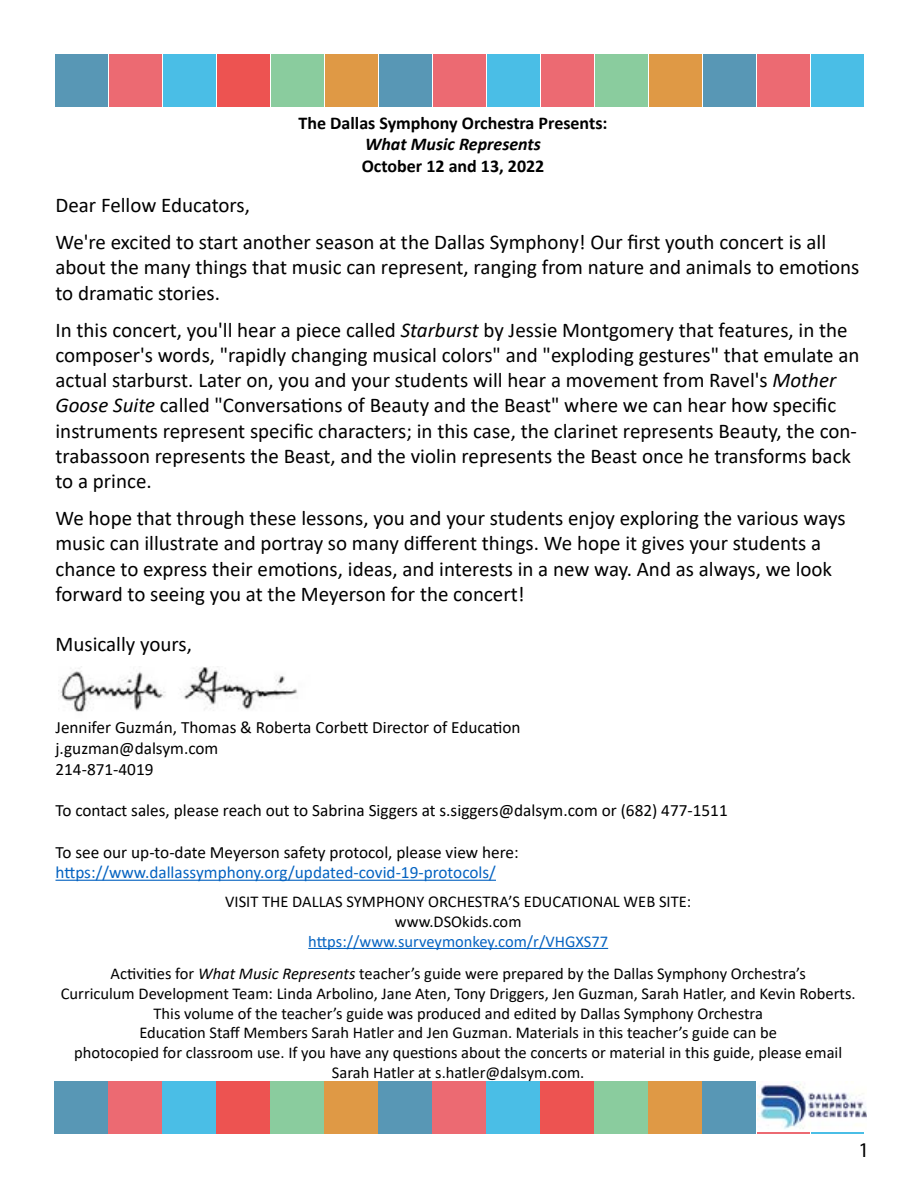
<style>
.page{position:relative;width:918px;height:1188px;background:#fff}
.page>*{position:absolute;margin:0;border:0;box-sizing:border-box;transform-origin:0 0}
.t1{font:21px/25.2px "Calibri";color:#000}
.t2{font:21px "Myriad Pro";color:#000}
.t3{font:700 18px "Calibri";color:#000}
.t4{font:italic 700 18px "Calibri";color:#000}
.t5{font:17.25px/20.7px "Calibri";color:#000}
.t6{font:17.25px "Calibri";color:#0563c1}
.t7{font:16.5px/19.8px "Calibri";color:#000;text-align:center}
.s1{font-style:italic}
.s2{color:#0563c1}
</style>
<div class="page">
<div style="left:56px;top:1082px;width:52px;height:52px;background:#5897b5"></div>
<div style="left:110px;top:1082px;width:52px;height:52px;background:#ec6a72"></div>
<div style="left:218px;top:1082px;width:52px;height:52px;background:#ed5351"></div>
<div style="left:164px;top:1082px;width:52px;height:52px;background:#4abee6"></div>
<div style="left:272px;top:1082px;width:52px;height:52px;background:#8acc9e"></div>
<div style="left:326px;top:1082px;width:52px;height:52px;background:#df9945"></div>
<div style="left:380px;top:1082px;width:52px;height:52px;background:#5897b5"></div>
<div style="left:434px;top:1082px;width:52px;height:52px;background:#ec6a72"></div>
<div style="left:488px;top:1082px;width:52px;height:52px;background:#4abee6"></div>
<div style="left:542px;top:1082px;width:52px;height:52px;background:#ed5351"></div>
<div style="left:596px;top:1082px;width:52px;height:52px;background:#8acc9e"></div>
<div style="left:758px;top:1082px;width:52px;height:52px;background:#ec6a72"></div>
<div style="left:704px;top:1082px;width:52px;height:52px;background:#5897b5"></div>
<div style="left:650px;top:1082px;width:52px;height:52px;background:#df9945"></div>
<div style="left:812px;top:1082px;width:52px;height:52px;background:#4abee6"></div>
<img style="left:758px;top:1082px;width:109px;height:50px">
<img style="left:58px;top:666px;width:239px;height:46px">
<div style="left:56px;top:54px;width:52px;height:52px;background:#5897b5"></div>
<div style="left:110px;top:54px;width:52px;height:52px;background:#ec6a72"></div>
<div style="left:218px;top:54px;width:52px;height:52px;background:#ed5351"></div>
<div style="left:164px;top:54px;width:52px;height:52px;background:#4abee6"></div>
<div style="left:272px;top:54px;width:52px;height:52px;background:#8acc9e"></div>
<div style="left:326px;top:54px;width:52px;height:52px;background:#df9945"></div>
<div style="left:380px;top:54px;width:52px;height:52px;background:#5897b5"></div>
<div style="left:434px;top:54px;width:52px;height:52px;background:#ec6a72"></div>
<div style="left:488px;top:54px;width:52px;height:52px;background:#4abee6"></div>
<div style="left:542px;top:54px;width:52px;height:52px;background:#ec6a72"></div>
<div style="left:596px;top:54px;width:52px;height:52px;background:#8acc9e"></div>
<div style="left:758px;top:54px;width:52px;height:52px;background:#ec6a72"></div>
<div style="left:704px;top:54px;width:52px;height:52px;background:#5897b5"></div>
<div style="left:650px;top:54px;width:52px;height:52px;background:#df9945"></div>
<div style="left:812px;top:54px;width:52px;height:52px;background:#4abee6"></div>
<div style="left:54px;top:1082px;width:52px;height:52px;background:#5897b5"></div>
<div style="left:108px;top:1082px;width:52px;height:52px;background:#ec6a72"></div>
<div style="left:216px;top:1082px;width:52px;height:52px;background:#ed5351"></div>
<div style="left:162px;top:1082px;width:52px;height:52px;background:#4abee6"></div>
<div style="left:270px;top:1082px;width:52px;height:52px;background:#8acc9e"></div>
<div style="left:324px;top:1082px;width:52px;height:52px;background:#df9945"></div>
<div style="left:378px;top:1082px;width:52px;height:52px;background:#5897b5"></div>
<div style="left:432px;top:1082px;width:52px;height:52px;background:#ec6a72"></div>
<div style="left:486px;top:1082px;width:52px;height:52px;background:#4abee6"></div>
<div style="left:540px;top:1082px;width:52px;height:52px;background:#ed5351"></div>
<div style="left:594px;top:1082px;width:52px;height:52px;background:#8acc9e"></div>
<div style="left:702px;top:1082px;width:52px;height:52px;background:#5897b5"></div>
<div style="left:648px;top:1082px;width:52px;height:52px;background:#df9945"></div>
<hr style="left:308px;top:948px;width:300px;height:1px;background:#0563c1">
<hr style="left:56px;top:880px;width:440px;height:1px;background:#0563c1">
<p class="t3" style="left:299px;top:110px;width:310px">The Dallas Symphony Orchestra Presents:</p>
<p class="t4" style="left:365px;top:132px;width:177px">What Music Represents</p>
<p class="t3" style="left:362px;top:153px;width:184px">October 12 and 13, 2022</p>
<p class="t1" style="left:56px;top:186px;width:772px;line-height:37.2px">Dear Fellow Educators,<br>We're excited to start another season at the Dallas Symphony! Our first youth concert is all</p>
<p class="t1" style="left:56px;top:254px;width:805px">about the many things that music can represent, ranging from nature and animals to emotions to dramatic stories.</p>
<p class="t1" style="left:56px;top:317px;width:806px">In this concert, you'll hear a piece called <span class="s1">Starburst</span> by Jessie Montgomery that features, in the composer's words, "rapidly changing musical colors" and "exploding gestures" that emulate an actual starburst. Later on, you and your students will hear a movement from Ravel's <span class="s1">Mother Goose Suite</span> called "Conversations of Beauty and the Beast" where we can hear how specific instruments represent specific characters; in this case, the clarinet represents Beauty, the con&shy;trabassoon represents the Beast, and the violin represents the Beast once he transforms back to a prince.</p>
<p class="t1" style="left:56px;top:505px;width:792px">We hope that through these lessons, you and your students enjoy exploring the various ways music can illustrate and portray so many different things. We hope it gives your students a chance to express their emotions, ideas, and interests in a new way. And as always, we look forward to seeing you at the Meyerson for the concert!</p>
<p class="t1" style="left:56px;top:631px;width:138px">Musically yours,</p>
<p class="t5" style="left:56px;top:717px;width:467px">Jennifer Guzmán, Thomas &amp; Roberta Corbett Director of Education j.guzman@dalsym.com<br>214-871-4019</p>
<p class="t5" style="left:56px;top:800px;width:674px">To contact sales, please reach out to Sabrina Siggers at s.siggers@dalsym.com or (682) 477-1511</p>
<p class="t5" style="left:56px;top:841px;width:465px">To see our up-to-date Meyerson safety protocol, please view here:</p>
<p class="t6" style="left:56px;top:861px;width:442px">https://www.dallassymphony.org/updated-covid-19-protocols/</p>
<p class="t7" style="left:225px;top:891px;width:468px">VISIT THE DALLAS SYMPHONY ORCHESTRA’S EDUCATIONAL WEB SITE: www.DSOkids.com</p>
<p class="t7" style="left:111px;top:924px;width:697px;line-height:32.4px"><span class="s2">https://www.surveymonkey.com/r/VHGXS77<br></span>Activities for <span class="s1">What Music Represents</span> teacher’s guide were prepared by the Dallas Symphony Orchestra’s</p>
<p class="t7" style="left:61px;top:983px;width:796px">Curriculum Development Team: Linda Arbolino, Jane Aten, Tony Driggers, Jen Guzman, Sarah Hatler, and Kevin Roberts.<br>This volume of the teacher’s guide was produced and edited by Dallas Symphony Orchestra<br>Education Staff Members Sarah Hatler and Jen Guzman. Materials in this teacher’s guide can be<br>photocopied for classroom use. If you have any questions about the concerts or material in this guide, please email Sarah Hatler at s.hatler@dalsym.com.</p>
<p class="t2" style="left:859px;top:1137px;width:12px">1</p>
</div>
